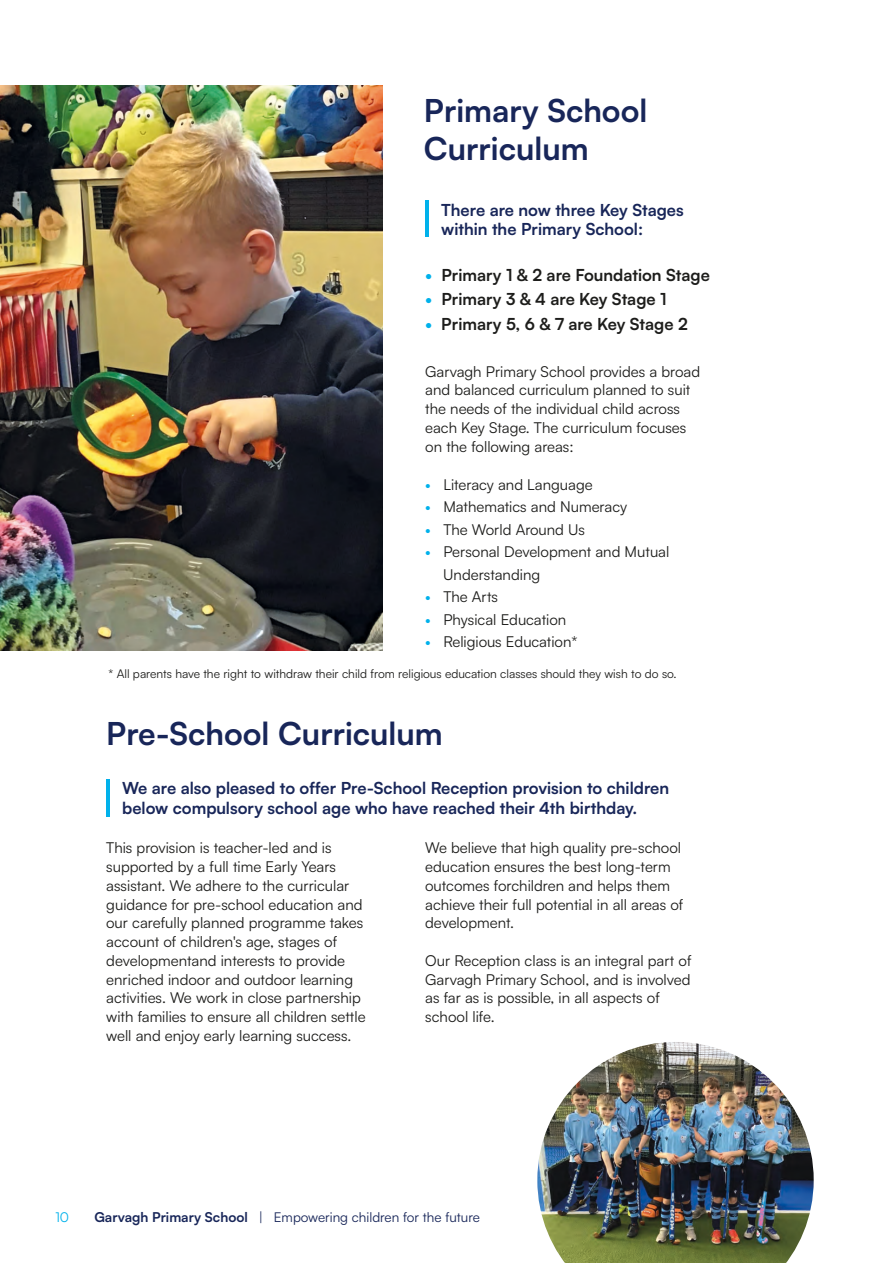
<style>
.page{position:relative;width:893px;height:1263px;background:#fff}
.page>*{position:absolute;margin:0;border:0;box-sizing:border-box;transform-origin:0 0}
.t1{font:700 31.5px/37.3px "Satoshi";color:#182659}
.t2{font:700 16.5px/19.6px "Satoshi";color:#182659}
.t3{font:700 16.5px "Satoshi";color:#1d1d1b}
.t4{font:15px/18.8px "Satoshi";color:#1d1d1b}
.t5{font:13.5px "Satoshi";color:#182659}
.t6{font:13.5px "Satoshi";color:#00b1eb}
.t7{font:12px "Satoshi";color:#1d1d1b}
.s1{color:#00b1eb}
.s2{font-weight:700}
</style>
<div class="page">
<hr style="left:425px;top:201px;width:3px;height:36px;background:#00b1eb">
<img style="left:0;top:86px;width:383px;height:564px">
<hr style="left:106px;top:779px;width:3px;height:37px;background:#00b1eb">
<img style="left:537px;top:1042px;width:277px;height:221px">
<h1 class="t1" style="left:424px;top:91px;width:225px">Primary School<br>Curriculum</h1>
<p class="t2" style="left:441px;top:199px;width:244px">There are now three Key Stages within the Primary School:</p>
<p class="t3" style="left:425px;top:264px;width:286px"><span class="s1">•</span> Primary 1 &amp; 2 are Foundation Stage</p>
<p class="t3" style="left:425px;top:289px;width:243px"><span class="s1">•</span> Primary 3 &amp; 4 are Key Stage 1</p>
<p class="t3" style="left:425px;top:313px;width:264px"><span class="s1">•</span> Primary 5, 6 &amp; 7 are Key Stage 2</p>
<p class="t4" style="left:425px;top:361px;width:276px">Garvagh Primary School provides a broad and balanced curriculum planned to suit the needs of the individual child across each Key Stage. The curriculum focuses on the following areas:</p>
<p class="t4" style="left:425px;top:474px;width:169px"><span class="s1">•</span> Literacy and Language</p>
<p class="t4" style="left:425px;top:497px;width:203px"><span class="s1">•</span> Mathematics and Numeracy</p>
<p class="t4" style="left:425px;top:519px;width:161px"><span class="s1">•</span> The World Around Us</p>
<p class="t4" style="left:443px;top:540px;width:228px;line-height:22.5px;text-indent:-18px"><span class="s1">•</span> Personal Development and Mutual<br>Understanding</p>
<p class="t4" style="left:425px;top:587px;width:74px"><span class="s1">•</span> The Arts</p>
<p class="t4" style="left:425px;top:609px;width:143px"><span class="s1">•</span> Physical Education</p>
<p class="t4" style="left:425px;top:632px;width:154px"><span class="s1">•</span> Religious Education*</p>
<p class="t7" style="left:109px;top:666px;width:570px">* All parents have the right to withdraw their child from religious education classes should they wish to do so.</p>
<h1 class="t1" style="left:106px;top:714px;width:338px">Pre-School Curriculum</h1>
<p class="t2" style="left:122px;top:778px;width:548px">We are also pleased to offer Pre-School Reception provision to children below compulsory school age who have reached their 4th birthday.</p>
<p class="t4" style="left:106px;top:838px;width:261px">This provision is teacher-led and is supported by a full time Early Years assistant. We adhere to the curricular guidance for pre-school education and our carefully planned programme takes account of children's age, stages of developmentand interests to provide enriched indoor and outdoor learning activities. We work in close partnership with families to ensure all children settle well and enjoy early learning success.</p>
<p class="t4" style="left:425px;top:838px;width:260px">We believe that high quality pre-school education ensures the best long-term outcomes forchildren and helps them achieve their full potential in all areas of development.</p>
<p class="t4" style="left:425px;top:951px;width:268px">Our Reception class is an integral part of Garvagh Primary School, and is involved as far as is possible, in all aspects of school life.</p>
<p class="t6" style="left:55px;top:1209px;width:15px">10</p>
<p class="t5" style="left:94px;top:1209px;width:387px"><span class="s2">Garvagh Primary School</span> | Empowering children for the future</p>
</div>
